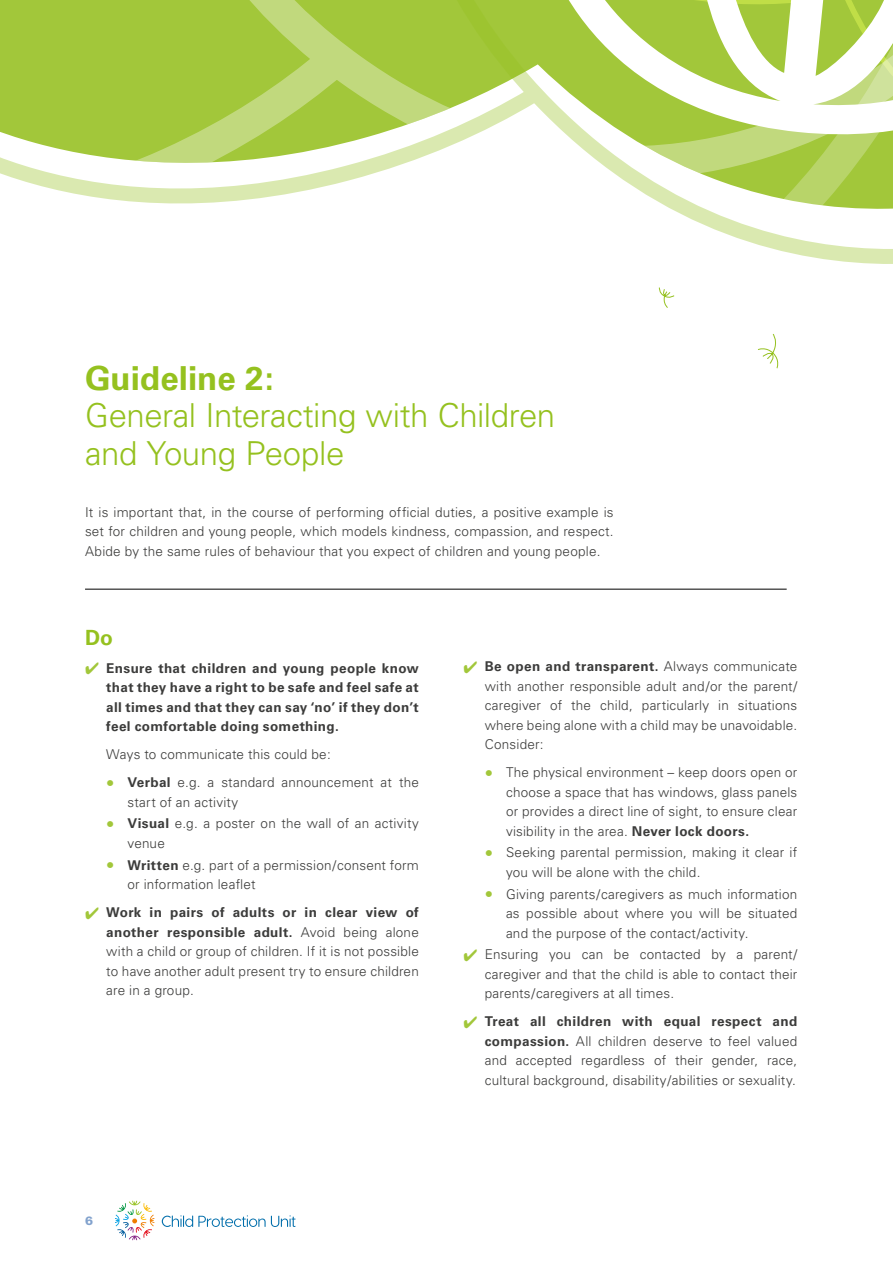
<style>
.page{position:relative;width:893px;height:1263px;background:#fff}
.page>*{position:absolute;margin:0;border:0;box-sizing:border-box;transform-origin:0 0}
.t1{font:300 33px/37.5px "Univers";letter-spacing:-.015em;color:#95c11f}
.t2{font:700 33px "Univers";color:#95c11f}
.t3{font:700 21px "Univers";color:#95c11f}
.t4{font:300 13.5px/19.5px "Univers";letter-spacing:.015em;color:#3c3c3b;text-align:justify}
.t5{font:700 13.5px/19.5px "Univers";letter-spacing:.025em;color:#3c3c3b;text-align:justify}
.t6{font:900 12px "Univers";color:#82a2cd}
.s1{color:#a2c73a}
.s2{font-size:16.5px;color:#a2c73a}
.s3{font-weight:700}
</style>
<div class="page">
<svg style="left:162px;top:1215px;width:134px;height:12px"></svg>
<svg style="left:115px;top:1201px;width:39px;height:39px"></svg>
<hr style="left:85px;top:589px;width:702px;height:1px;background:#000">
<svg style="left:0;top:0;width:893px;height:264px"></svg>
<svg style="left:758px;top:334px;width:21px;height:35px"></svg>
<svg style="left:658px;top:287px;width:17px;height:21px"></svg>
<svg style="left:537px;top:0;width:356px;height:155px"></svg>
<h1 class="t2" style="left:85px;top:359px;width:190px">Guideline 2:</h1>
<h1 class="t1" style="left:85px;top:397px;width:472px">General Interacting with Children and Young People</h1>
<p class="t4" style="left:85px;top:502px;width:530px">It is important that, in the course of performing official duties, a positive example is set for children and young people, which models kindness, compassion, and respect.<br>Abide by the same rules of behaviour that you expect of children and young people.</p>
<h2 class="t3" style="left:85px;top:625px;width:29px">Do</h2>
<p class="t5" style="left:106px;top:658px;width:314px;text-indent:-21px"><span class="s1">✔</span> Ensure that children and young people know that they have a right to be safe and feel safe at all times and that they can say ‘no’ if they don’t feel comfortable doing something.</p>
<p class="t4" style="left:106px;top:745px;width:226px">Ways to communicate this could be:</p>
<p class="t4" style="left:128px;top:773px;width:293px;text-indent:-21px"><span class="s2">•</span> <span class="s3">Verbal</span> e.g. a standard announcement at the start of an activity</p>
<p class="t4" style="left:128px;top:814px;width:293px;text-indent:-21px"><span class="s2">•</span> <span class="s3">Visual</span> e.g. a poster on the wall of an activity venue</p>
<p class="t4" style="left:128px;top:855px;width:293px;text-indent:-21px"><span class="s2">•</span> <span class="s3">Written</span> e.g. part of a permission/consent form or information leaflet</p>
<p class="t4" style="left:106px;top:902px;width:314px;text-indent:-21px"><span class="s1">✔</span> <span class="s3">Work in pairs of adults or in clear view of another responsible adult.</span> Avoid being alone with a child or group of children. If it is not possible to have another adult present try to ensure children are in a group.</p>
<p class="t4" style="left:485px;top:657px;width:314px;text-indent:-21px"><span class="s1">✔</span> <span class="s3">Be open and transparent.</span> Always communicate with another responsible adult and/or the parent/ caregiver of the child, particularly in situations where being alone with a child may be unavoidable.<br>Consider:</p>
<p class="t4" style="left:506px;top:763px;width:293px;text-indent:-21px"><span class="s2">•</span> The physical environment – keep doors open or choose a space that has windows, glass panels or provides a direct line of sight, to ensure clear visibility in the area. <span class="s3">Never lock doors.</span></p>
<p class="t4" style="left:506px;top:843px;width:293px;text-indent:-21px"><span class="s2">•</span> Seeking parental permission, making it clear if you will be alone with the child.</p>
<p class="t4" style="left:506px;top:884px;width:293px;text-indent:-21px"><span class="s2">•</span> Giving parents/caregivers as much information as possible about where you will be situated and the purpose of the contact/activity.</p>
<p class="t4" style="left:485px;top:945px;width:314px;text-indent:-21px"><span class="s1">✔</span> Ensuring you can be contacted by a parent/ caregiver and that the child is able to contact their parents/caregivers at all times.</p>
<p class="t4" style="left:485px;top:1012px;width:314px;text-indent:-21px"><span class="s1">✔</span> <span class="s3">Treat all children with equal respect and compassion.</span> All children deserve to feel valued and accepted regardless of their gender, race, cultural background, disability/abilities or sexuality.</p>
<p class="t6" style="left:85px;top:1213px;width:10px">6</p>
</div>
